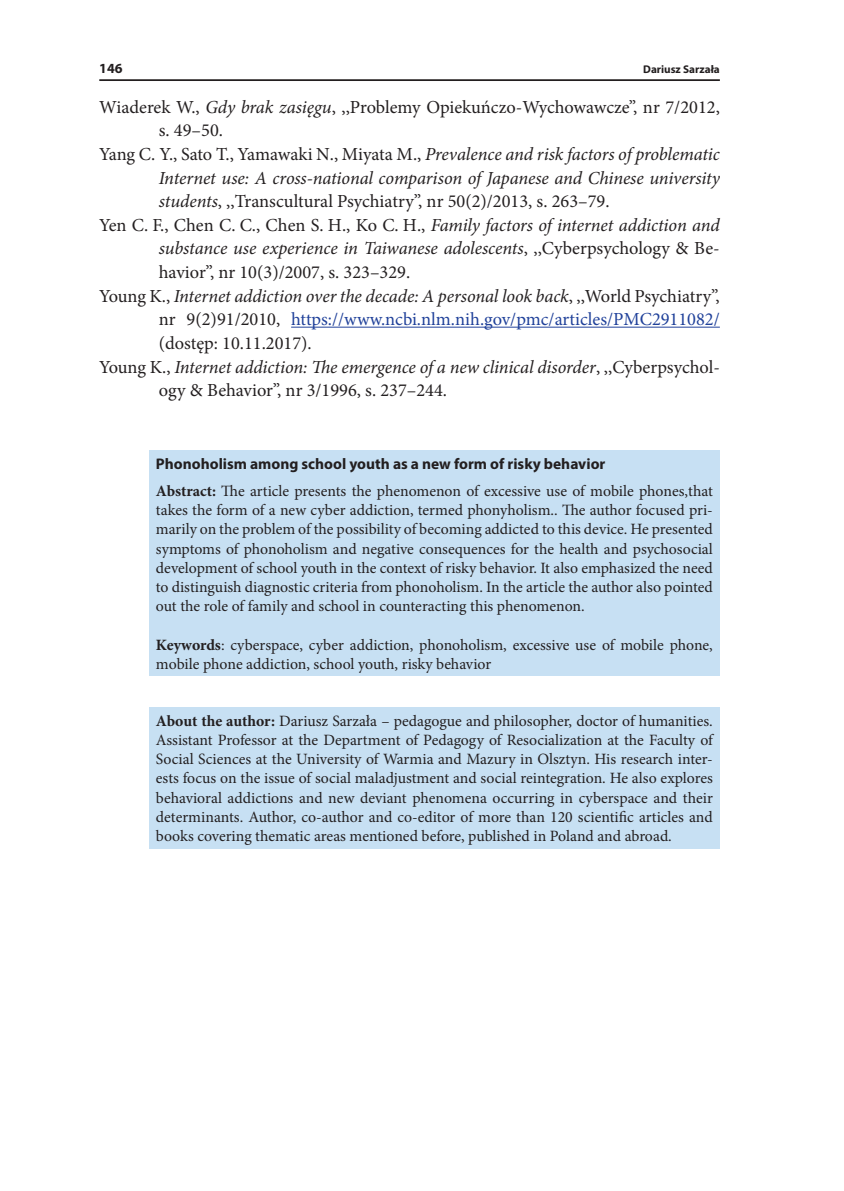
<style>
.page{position:relative;width:844px;height:1191px;background:#fff}
.page>*{position:absolute;margin:0;border:0;box-sizing:border-box;transform-origin:0 0}
.t1{font:italic 18.38px "Minion Pro";letter-spacing:-.005em;color:#231f20}
.t2{font:18.38px "Minion Pro";color:#231f20}
.t3{font:18.38px "Minion Pro";color:#20419a}
.t4{font:15.75px/19.2px "Minion Pro";letter-spacing:-.005em;color:#231f20;text-align:justify}
.t5{font:700 15.4px "Myriad Pro";color:#231f20}
.t6{font:700 14px "Myriad Pro";color:#231f20}
.t7{font:700 11.2px "Myriad Pro";color:#231f20}
.s1{font-style:italic}
.s2{font-style:normal}
.s3{color:#231f20}
.s4{font-weight:700}
</style>
<div class="page">
<hr style="left:99px;top:79px;width:620px;height:2px;background:#231f20">
<hr style="left:291px;top:327px;width:428px;height:1px;background:#20419a">
<div style="left:149px;top:450px;width:570px;height:226px;background:#c7e0f3"></div>
<div style="left:149px;top:707px;width:570px;height:141px;background:#c7e0f3"></div>
<p class="t6" style="left:99px;top:59px;width:25px">146</p>
<p class="t7" style="left:643px;top:62px;width:78px">Dariusz Sarzała</p>
<p class="t2" style="left:99px;top:94px;width:622px">Wiaderek W., <span class="s1">Gdy brak zasięgu</span>, ,,Problemy Opiekuńczo-Wychowawcze”, nr 7/2012,</p>
<p class="t2" style="left:159px;top:118px;width:66px">s. 49–50.</p>
<p class="t1" style="left:99px;top:141px;width:622px"><span class="s2">Yang C. Y., Sato T., Yamawaki N., Miyata M.,</span> Prevalence and risk factors of problematic</p>
<p class="t1" style="left:159px;top:165px;width:562px">Internet use: A cross-national comparison of Japanese and Chinese university</p>
<p class="t2" style="left:159px;top:189px;width:452px"><span class="s1">students</span>, ,,Transcultural Psychiatry”, nr 50(2)/2013, s. 263–79.</p>
<p class="t1" style="left:99px;top:212px;width:622px"><span class="s2">Yen C. F., Chen C. C., Chen S. H., Ko C. H.,</span> Family factors of internet addiction and</p>
<p class="t1" style="left:159px;top:236px;width:562px">substance use experience in Taiwanese adolescents<span class="s2">, ,,Cyberpsychology &amp; Be-</span></p>
<p class="t2" style="left:159px;top:260px;width:253px">havior”, nr 10(3)/2007, s. 323–329.</p>
<p class="t1" style="left:99px;top:283px;width:622px"><span class="s2">Young K.,</span> Internet addiction over the decade: A personal look back<span class="s2">, ,,World Psychiatry”,</span></p>
<p class="t3" style="left:159px;top:307px;width:562px"><span class="s3">nr 9(2)91/2010,</span> https://www.ncbi.nlm.nih.gov/pmc/articles/PMC2911082/</p>
<p class="t2" style="left:159px;top:331px;width:154px">(dostęp: 10.11.2017).</p>
<p class="t1" style="left:99px;top:354px;width:622px"><span class="s2">Young K.,</span> Internet addiction: The emergence of a new clinical disorder<span class="s2">, ,,Cyberpsychol-</span></p>
<p class="t2" style="left:159px;top:378px;width:290px">ogy &amp; Behavior”, nr 3/1996, s. 237–244.</p>
<p class="t5" style="left:156px;top:454px;width:451px">Phonoholism among school youth as a new form of risky behavior</p>
<p class="t4" style="left:156px;top:481px;width:558px"><span class="s4">Abstract:</span> The article presents the phenomenon of excessive use of mobile phones,that takes the form of a new cyber addiction, termed phonyholism.. The author focused pri&shy;marily on the problem of the possibility of becoming addicted to this device. He presented symptoms of phonoholism and negative consequences for the health and psychosocial development of school youth in the context of risky behavior. It also emphasized the need to distinguish diagnostic criteria from phonoholism. In the article the author also pointed out the role of family and school in counteracting this phenomenon.</p>
<p class="t4" style="left:156px;top:635px;width:558px"><span class="s4">Keywords</span>: cyberspace, cyber addiction, phonoholism, excessive use of mobile phone, mobile phone addiction, school youth, risky behavior</p>
<p class="t4" style="left:156px;top:711px;width:558px"><span class="s4">About the author:</span> Dariusz Sarzała – pedagogue and philosopher, doctor of humanities.<br>Assistant Professor at the Department of Pedagogy of Resocialization at the Faculty of Social Sciences at the University of Warmia and Mazury in Olsztyn. His research inter&shy;ests focus on the issue of social maladjustment and social reintegration. He also explores behavioral addictions and new deviant phenomena occurring in cyberspace and their determinants. Author, co-author and co-editor of more than 120 scientific articles and books covering thematic areas mentioned before, published in Poland and abroad.</p>
</div>
